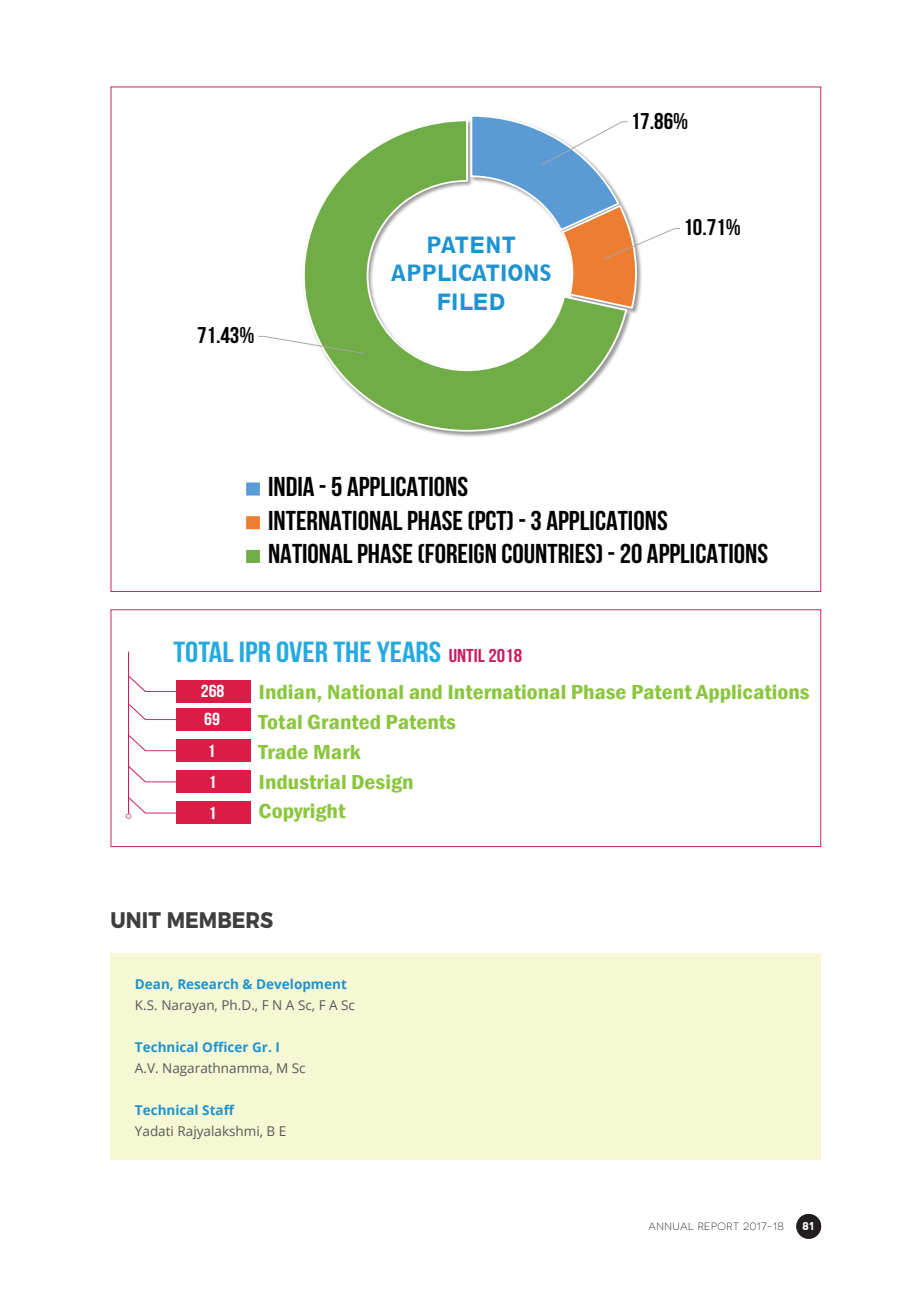
<style>
.page{position:relative;width:919px;height:1289px;background:#fff}
.page>*{position:absolute;margin:0;border:0;box-sizing:border-box;transform-origin:0 0}
.t1{font:29.1px "Bebas Neue";color:#24aae1;scale:1.14 1}
.t2{font:27.3px/33.8px "Bebas Neue";color:#000;scale:1.05 1}
.t3{font:22.8px "Bebas Neue";color:#000;scale:1.05 1}
.Research_Unit_headin{font:700 22.5px "Montserrat";color:#3e3e3f;scale:.9 1}
.t4{font:600 condensed 21px/29.7px "Franklin Gothic";color:#8bc63e;scale:1.14 1}
.EMU_figure_text{font:800 condensed 21px "Geometric 212 BT";letter-spacing:-.03em;color:#1d93d2}
.t5{font:17.4px/31px "Bebas Neue";color:#fff;scale:1.14 1}
.Unit_Members_-_names{font:13.5px "Open Sans";color:#57585a}
.Unit_Members_-_posit{font:700 13.5px "Open Sans";color:#1d93d2}
.t6{font:700 10.95px "nevis";color:#fff}
.t7{font:300 10.5px "Novecentosanswide";letter-spacing:.05em;color:#000001}
.s1{font-size:18.6px;color:#c91d63}
</style>
<div class="page">
<svg style="left:304px;top:120px;width:324px;height:317px"></svg>
<svg style="left:469px;top:116px;width:211px;height:194px"></svg>
<svg style="left:258px;top:335px;width:107px;height:19px"></svg>
<div style="left:245px;top:481px;width:16px;height:15px;background:#5b9bd5"></div>
<div style="left:244px;top:481px;width:17px;height:16px;border:2px solid #fff"></div>
<div style="left:245px;top:515px;width:16px;height:15px;background:#ed7d31"></div>
<div style="left:244px;top:514px;width:17px;height:17px;border:2px solid #fff"></div>
<div style="left:245px;top:549px;width:16px;height:14px;background:#70ad47"></div>
<div style="left:244px;top:548px;width:17px;height:16px;border:2px solid #fff"></div>
<div style="left:111px;top:952px;width:710px;height:207px;background:#f6f8d3"></div>
<div style="left:176px;top:679px;width:74px;height:23px;background:#d91d46"></div>
<div style="left:176px;top:708px;width:74px;height:23px;background:#d91d46"></div>
<div style="left:176px;top:739px;width:74px;height:23px;background:#d91d46"></div>
<div style="left:176px;top:770px;width:74px;height:23px;background:#d91d46"></div>
<div style="left:176px;top:801px;width:74px;height:23px;background:#d91d46"></div>
<hr style="left:128px;top:651px;width:1px;height:165px;background:#c91d63">
<svg style="left:129px;top:703px;width:47px;height:17px"></svg>
<svg style="left:129px;top:734px;width:47px;height:17px"></svg>
<svg style="left:129px;top:765px;width:47px;height:17px"></svg>
<svg style="left:126px;top:796px;width:50px;height:22px"></svg>
<svg style="left:129px;top:675px;width:48px;height:17px"></svg>
<div style="left:111px;top:609px;width:710px;height:238px;border:1px solid #c92165"></div>
<div style="left:796px;top:1213px;width:25px;height:25px;background:#231f20;border-radius:50%"></div>
<p class="t3" style="left:197px;top:323px;width:56px">71.43%</p>
<p class="EMU_figure_text" style="left:426px;top:231px;width:92px">PATENT</p>
<p class="EMU_figure_text" style="left:390px;top:260px;width:163px">APPLICATIONS</p>
<p class="EMU_figure_text" style="left:436px;top:288px;width:71px">FILED</p>
<p class="t3" style="left:630px;top:108px;width:56px">17.86%</p>
<p class="t3" style="left:683px;top:215px;width:56px">10.71%</p>
<p class="t2" style="left:268px;top:469px;width:478px">INDIA - 5 APPLICATIONS<br>INTERNATIONAL PHASE (PCT) - 3 APPLICATIONS<br>NATIONAL PHASE (FOREIGN COUNTRIES) - 20 APPLICATIONS</p>
<p class="t1" style="left:173px;top:636px;width:307px">TOTAL IPR OVER THE YEARS <span class="s1">UNTIL 2018</span></p>
<p class="t4" style="left:259px;top:677px;width:485px">Indian, National and International Phase Patent Applications<br>Total Granted Patents<br>Trade Mark<br>Industrial Design<br>Copyright</p>
<p class="t5" style="left:201px;top:677px;width:22px;line-height:28.2px">268<br>69</p>
<p class="t5" style="left:207px;top:735px;width:9px;text-align:justify">1<br>1<br>1</p>
<p class="Research_Unit_headin" style="left:111px;top:901px;width:182px">UNIT MEMBERS</p>
<p class="Unit_Members_-_posit" style="left:135px;top:974px;width:213px">Dean, Research &amp; Development</p>
<p class="Unit_Members_-_names" style="left:135px;top:995px;width:222px">K.S. Narayan, Ph.D., F N A Sc, F A Sc</p>
<p class="Unit_Members_-_posit" style="left:135px;top:1037px;width:146px">Technical Officer Gr. I</p>
<p class="Unit_Members_-_names" style="left:135px;top:1058px;width:172px">A.V. Nagarathnamma, M Sc</p>
<p class="Unit_Members_-_posit" style="left:135px;top:1100px;width:101px">Technical Staff</p>
<p class="Unit_Members_-_names" style="left:135px;top:1121px;width:153px">Yadati Rajyalakshmi, B E</p>
<p class="t7" style="left:648px;top:1220px;width:137px">ANNUAL REPORT 2017-18</p>
<p class="t6" style="left:802px;top:1220px;width:13px">81</p>
</div>
